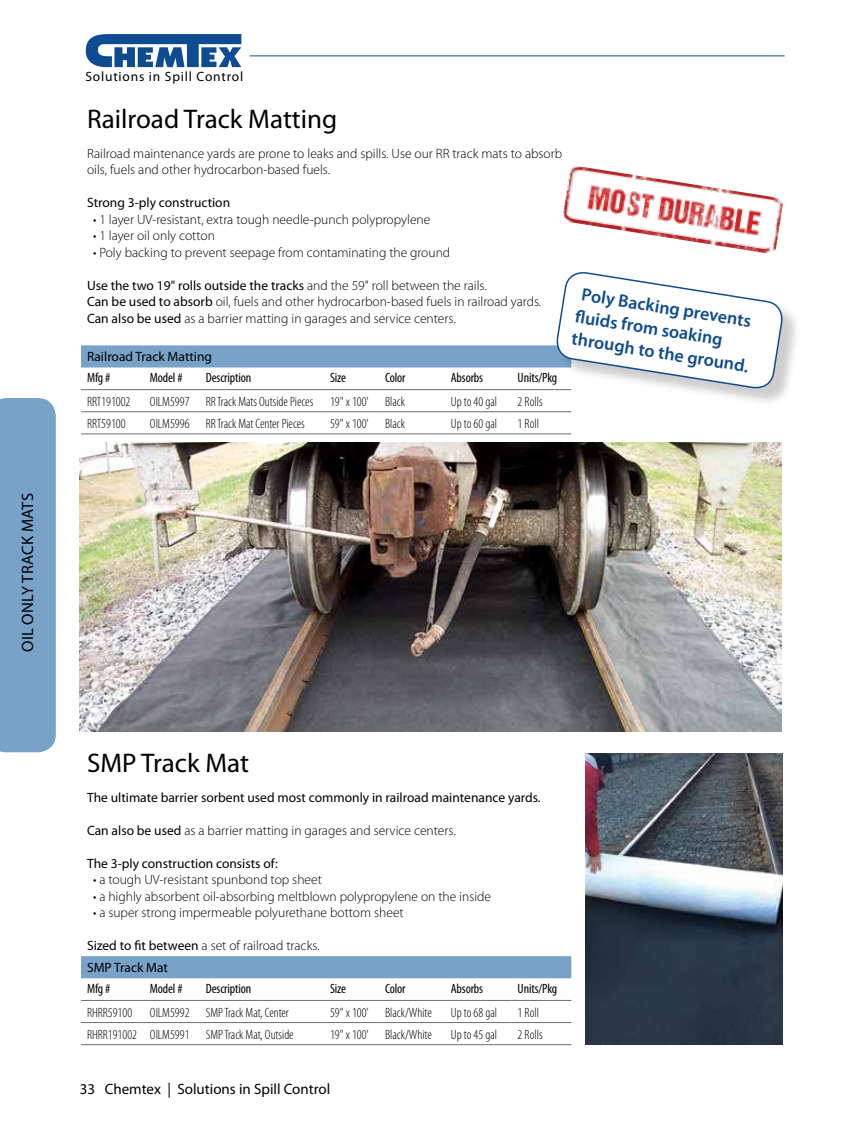
<style>
.page{position:relative;width:864px;height:1134px;background:#fff}
.page>*{position:absolute;margin:0;border:0;box-sizing:border-box;transform-origin:0 0}
.t1{font:27px "Myriad Pro";color:#000}
.t2{font:600 18px/22.5px "Myriad Pro";color:#0f4b90}
.t3{font:16.5px "Myriad Pro";letter-spacing:.02em;color:#000}
.t4{font:15px "Myriad Pro";color:#000}
.t5{font:300 13.5px/16.5px "Myriad Pro";color:#000}
.t6{font:300 condensed 13.5px "Myriad Pro";color:#000}
.t7{font:13.5px/22.2px "Myriad Pro";color:#000}
.t8{font:condensed 13.5px "Myriad Pro";letter-spacing:-.01em;color:#000}
.t9{font:13.5px "Myriad Pro";letter-spacing:.06em;color:#000}
.s1{font-weight:400}
.s2{font-weight:300}
</style>
<div class="page">
<div style="left:0;top:398px;width:56px;height:354px;background:#78a2c8"></div>
<svg style="left:86px;top:34px;width:155px;height:33px"></svg>
<hr style="left:250px;top:56px;width:535px;height:1px;background:#0f4b90">
<img style="left:585px;top:754px;width:198px;height:290px">
<img style="left:80px;top:443px;width:701px;height:288px">
<img style="left:81px;top:345px;width:490px;height:633px">
<hr style="left:81px;top:389px;width:63px;height:1px;background:#6d6e71">
<hr style="left:144px;top:389px;width:56px;height:1px;background:#6d6e71">
<hr style="left:200px;top:389px;width:124px;height:1px;background:#6d6e71">
<hr style="left:324px;top:389px;width:55px;height:1px;background:#6d6e71">
<hr style="left:379px;top:389px;width:66px;height:1px;background:#6d6e71">
<hr style="left:445px;top:389px;width:67px;height:1px;background:#6d6e71">
<hr style="left:512px;top:389px;width:59px;height:1px;background:#6d6e71">
<hr style="left:81px;top:412px;width:63px;height:1px;background:#6d6e71">
<hr style="left:144px;top:412px;width:56px;height:1px;background:#6d6e71">
<hr style="left:200px;top:412px;width:124px;height:1px;background:#6d6e71">
<hr style="left:324px;top:412px;width:55px;height:1px;background:#6d6e71">
<hr style="left:379px;top:412px;width:66px;height:1px;background:#6d6e71">
<hr style="left:445px;top:412px;width:67px;height:1px;background:#6d6e71">
<hr style="left:512px;top:412px;width:59px;height:1px;background:#6d6e71">
<hr style="left:81px;top:434px;width:63px;height:1px;background:#6d6e71">
<hr style="left:144px;top:434px;width:56px;height:1px;background:#6d6e71">
<hr style="left:200px;top:434px;width:124px;height:1px;background:#6d6e71">
<hr style="left:324px;top:434px;width:55px;height:1px;background:#6d6e71">
<hr style="left:379px;top:434px;width:66px;height:1px;background:#6d6e71">
<hr style="left:445px;top:434px;width:67px;height:1px;background:#6d6e71">
<hr style="left:512px;top:434px;width:59px;height:1px;background:#6d6e71">
<hr style="left:81px;top:1000px;width:63px;height:1px;background:#6d6e71">
<hr style="left:144px;top:1000px;width:56px;height:1px;background:#6d6e71">
<hr style="left:200px;top:1000px;width:124px;height:1px;background:#6d6e71">
<hr style="left:324px;top:1000px;width:55px;height:1px;background:#6d6e71">
<hr style="left:379px;top:1000px;width:66px;height:1px;background:#6d6e71">
<hr style="left:445px;top:1000px;width:67px;height:1px;background:#6d6e71">
<hr style="left:512px;top:1000px;width:59px;height:1px;background:#6d6e71">
<hr style="left:81px;top:1022px;width:63px;height:1px;background:#6d6e71">
<hr style="left:144px;top:1022px;width:56px;height:1px;background:#6d6e71">
<hr style="left:200px;top:1022px;width:124px;height:1px;background:#6d6e71">
<hr style="left:324px;top:1022px;width:55px;height:1px;background:#6d6e71">
<hr style="left:379px;top:1022px;width:66px;height:1px;background:#6d6e71">
<hr style="left:445px;top:1022px;width:67px;height:1px;background:#6d6e71">
<hr style="left:512px;top:1022px;width:59px;height:1px;background:#6d6e71">
<hr style="left:81px;top:1044px;width:63px;height:1px;background:#6d6e71">
<hr style="left:144px;top:1044px;width:56px;height:1px;background:#6d6e71">
<hr style="left:200px;top:1044px;width:124px;height:1px;background:#6d6e71">
<hr style="left:324px;top:1044px;width:55px;height:1px;background:#6d6e71">
<hr style="left:379px;top:1044px;width:66px;height:1px;background:#6d6e71">
<hr style="left:445px;top:1044px;width:67px;height:1px;background:#6d6e71">
<hr style="left:512px;top:1044px;width:59px;height:1px;background:#6d6e71">
<img style="left:563px;top:166px;width:220px;height:88px">
<div style="left:559px;top:275px;width:242px;height:132px;background:#000;opacity:.2"></div>
<svg style="left:555px;top:272px;width:229px;height:118px"></svg>
<p class="t3" style="left:19px;top:652px;width:161px;rotate:-90deg">OIL ONLY TRACK MATS</p>
<p class="t9" style="left:85px;top:69px;width:159px">Solutions in Spill Control</p>
<h1 class="t1" style="left:87px;top:104px;width:252px">Railroad Track Matting</h1>
<p class="t5" style="left:87px;top:145px;width:477px">Railroad maintenance yards are prone to leaks and spills. Use our RR track mats to absorb oils, fuels and other hydrocarbon-based fuels.</p>
<p class="t7" style="left:87px;top:192px;width:145px">Strong 3-ply construction</p>
<p class="t5" style="left:93px;top:211px;width:339px">• 1 layer UV-resistant, extra tough needle-punch polypropylene</p>
<p class="t5" style="left:93px;top:228px;width:123px">• 1 layer oil only cotton</p>
<p class="t5" style="left:93px;top:244px;width:359px">• Poly backing to prevent seepage from contaminating the ground</p>
<p class="t5" style="left:87px;top:277px;width:455px"><span class="s1">Use the two 19" rolls outside the tracks</span> and the 59" roll between the rails.<br><span class="s1">Can be used to absorb</span> oil, fuels and other hydrocarbon-based fuels in railroad yards.<br><span class="s1">Can also be used</span> as a barrier matting in garages and service centers.</p>
<p class="t7" style="left:87px;top:346px;width:127px">Railroad Track Matting</p>
<p class="t8" style="left:87px;top:369px;width:25px">Mfg #</p>
<p class="t8" style="left:150px;top:369px;width:34px">Model #</p>
<p class="t8" style="left:206px;top:369px;width:47px">Description</p>
<p class="t8" style="left:330px;top:369px;width:17px">Size</p>
<p class="t8" style="left:385px;top:369px;width:22px">Color</p>
<p class="t8" style="left:451px;top:369px;width:34px">Absorbs</p>
<p class="t8" style="left:518px;top:369px;width:41px">Units/Pkg</p>
<p class="t6" style="left:87px;top:394px;width:45px">RRT191002</p>
<p class="t6" style="left:150px;top:394px;width:257px">OILM5997 RR Track Mats Outside Pieces 19" x 100' Black</p>
<p class="t6" style="left:451px;top:394px;width:48px">Up to 40 gal</p>
<p class="t6" style="left:518px;top:394px;width:27px">2 Rolls</p>
<p class="t6" style="left:87px;top:416px;width:40px">RRT59100</p>
<p class="t6" style="left:150px;top:416px;width:156px">OILM5996 RR Track Mat Center Pieces</p>
<p class="t6" style="left:330px;top:416px;width:77px">59" x 100' Black</p>
<p class="t6" style="left:451px;top:416px;width:48px">Up to 60 gal</p>
<p class="t6" style="left:518px;top:416px;width:23px">1 Roll</p>
<h2 class="t2" style="left:581px;top:283px;width:181px;rotate:9deg">Poly Backing prevents fl uids from soaking through to the ground.</h2>
<h1 class="t1" style="left:87px;top:748px;width:164px">SMP Track Mat</h1>
<p class="t7" style="left:87px;top:786px;width:455px">The ultimate barrier sorbent used most commonly in railroad maintenance yards.</p>
<p class="t5" style="left:87px;top:822px;width:369px"><span class="s1">Can also be used</span> as a barrier matting in garages and service centers.</p>
<p class="t7" style="left:87px;top:852px;width:193px">The 3-ply construction consists of:</p>
<p class="t5" style="left:93px;top:872px;width:230px">• a tough UV-resistant spunbond top sheet</p>
<p class="t5" style="left:93px;top:888px;width:400px">• a highly absorbent oil-absorbing meltblown polypropylene on the inside</p>
<p class="t5" style="left:93px;top:905px;width:312px">• a super strong impermeable polyurethane bottom sheet</p>
<p class="t7" style="left:87px;top:935px;width:233px">Sized to fit between <span class="s2">a set of railroad tracks.<br></span>SMP Track Mat</p>
<p class="t8" style="left:87px;top:980px;width:25px">Mfg #</p>
<p class="t8" style="left:150px;top:980px;width:34px">Model #</p>
<p class="t8" style="left:206px;top:980px;width:47px">Description</p>
<p class="t8" style="left:330px;top:980px;width:17px">Size</p>
<p class="t8" style="left:385px;top:980px;width:22px">Color</p>
<p class="t8" style="left:451px;top:980px;width:34px">Absorbs</p>
<p class="t8" style="left:518px;top:980px;width:41px">Units/Pkg</p>
<p class="t6" style="left:87px;top:1005px;width:47px">RHRR59100</p>
<p class="t6" style="left:150px;top:1005px;width:140px">OILM5992 SMP Track Mat, Center</p>
<p class="t6" style="left:330px;top:1005px;width:103px">59" x 100' Black/White</p>
<p class="t6" style="left:451px;top:1005px;width:48px">Up to 68 gal</p>
<p class="t6" style="left:518px;top:1005px;width:23px">1 Roll</p>
<p class="t6" style="left:87px;top:1027px;width:208px">RHRR191002 OILM5991 SMP Track Mat, Outside</p>
<p class="t6" style="left:330px;top:1027px;width:103px">19" x 100' Black/White</p>
<p class="t6" style="left:451px;top:1027px;width:48px">Up to 45 gal</p>
<p class="t6" style="left:518px;top:1027px;width:27px">2 Rolls</p>
<p class="t4" style="left:80px;top:1081px;width:252px">33 Chemtex | Solutions in Spill Control</p>
</div>
